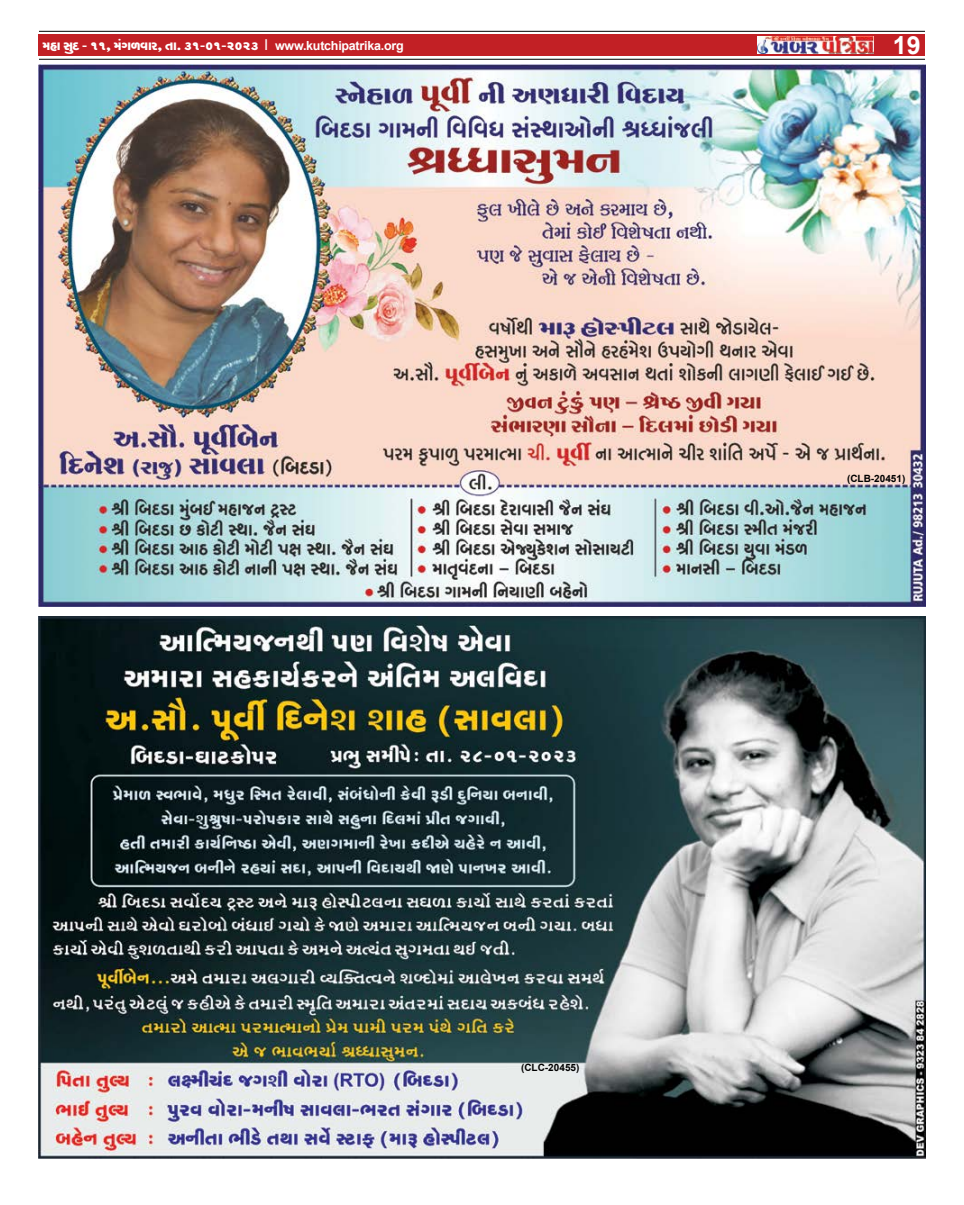
<style>
.page{position:relative;width:964px;height:1205px;background:#fff}
.page>*{position:absolute;margin:0;border:0;box-sizing:border-box;transform-origin:0 0}
.t1{font:700 25px "Arial";color:#fff}
.t2{font:15px "SHREE GUJ7";letter-spacing:-.02em;color:#fff}
.t3{font:700 10px "Arial";color:#000}
.s1{font-family:"Arial"}
.s2{font-family:"Arial";font-weight:700;font-size:12.5px}
</style>
<div class="page">
<hr style="left:39px;top:59px;width:886px;height:1px;background:#000">
<div style="left:39px;top:34px;width:886px;height:22px;background:#c22025"></div>
<hr style="left:39px;top:31px;width:886px;height:1px;background:#000">
<img style="left:757px;top:37px;width:116px;height:17px">
<img style="left:39px;top:64px;width:886px;height:542px">
<img style="left:39px;top:617px;width:886px;height:542px">
<p class="t2" style="left:43px;top:39px;width:363px">dlp kyv$ - 11, d„Nmhpf, sp. 31-01-2023 <span class="s1">I</span> <span class="s2">www.kutchipatrika.org</span></p>
<h1 class="t1" style="left:893px;top:27px;width:29px">19</h1>
<p class="t3" style="left:521px;top:1060px;width:60px">(CLC-20455)</p>
<p class="t3" style="left:847px;top:472px;width:60px">(CLB-20451)</p>
</div>
